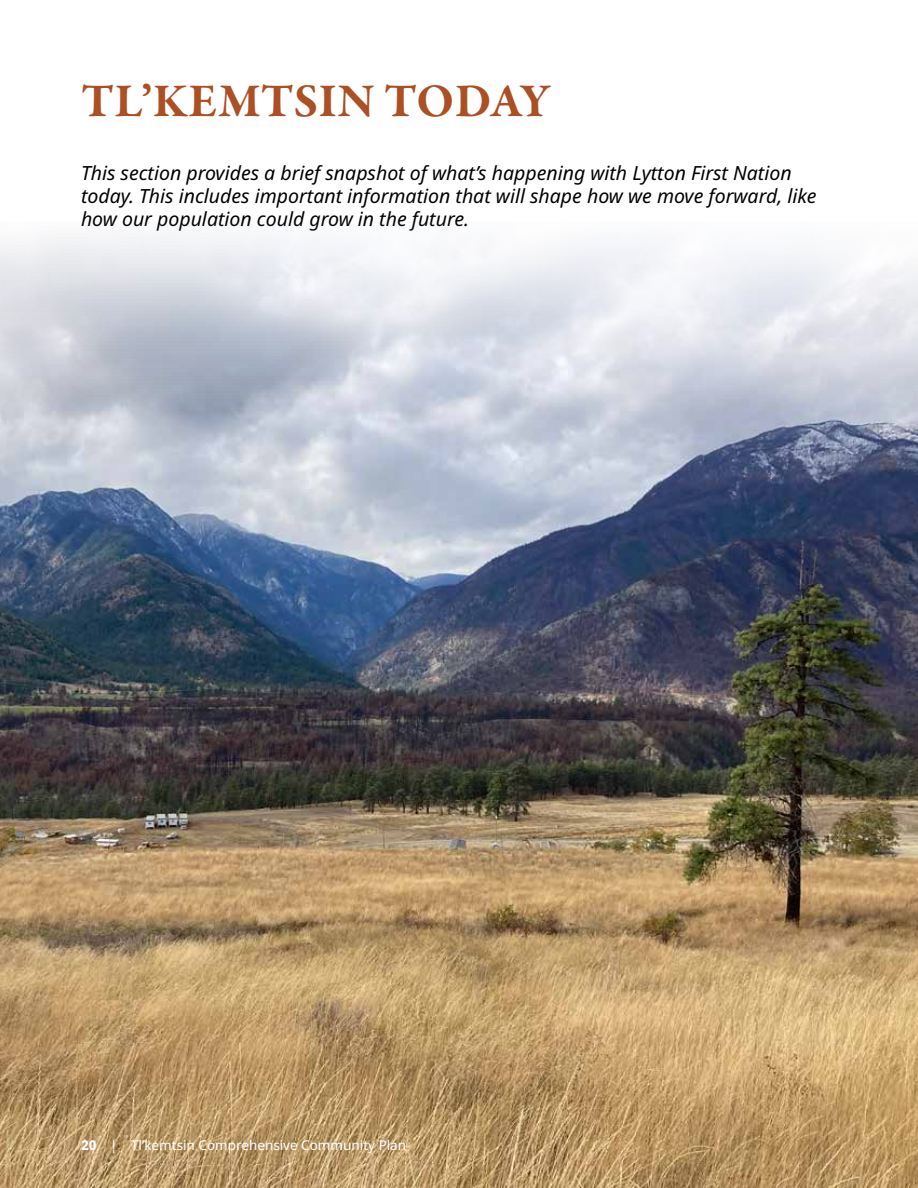
<style>
.page{position:relative;width:918px;height:1188px;background:#fff}
.page>*{position:absolute;margin:0;border:0;box-sizing:border-box;transform-origin:0 0}
.t1{font:700 48px "Garamond Premr Pro";letter-spacing:.005em;color:#ab4f25}
.t2{font:italic 19.5px/23.4px "Noto Sans";color:#000}
.t3{font:13.5px "Noto Sans";color:#fff}
.s1{font-weight:800}
</style>
<div class="page">
<img style="left:0;top:237px;width:918px;height:951px">
<h1 class="t1" style="left:81px;top:71px;width:471px">TL’KEMTSIN TODAY</h1>
<p class="t2" style="left:81px;top:161px;width:737px">This section provides a brief snapshot of what’s happening with Lytton First Nation today. This includes important information that will shape how we move forward, like how our population could grow in the future.</p>
<p class="t3" style="left:81px;top:1136px;width:327px"><span class="s1">20</span> | Tl’kemtsin Comprehensive Community Plan</p>
</div>
